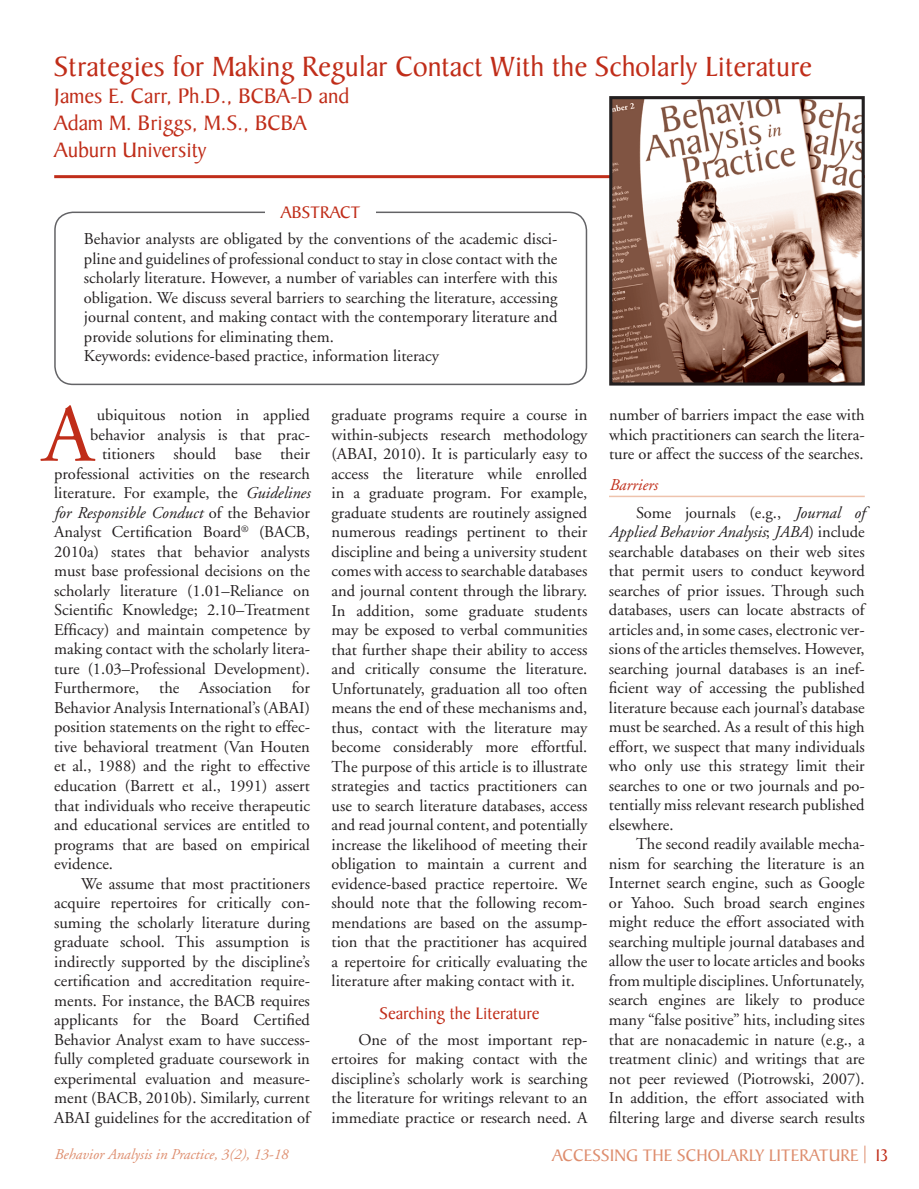
<style>
.page{position:relative;width:919px;height:1189px;background:#fff}
.page>*{position:absolute;margin:0;border:0;box-sizing:border-box;transform-origin:0 0}
.t1{font:82.05px "Adobe Garamond";color:#c02d19}
.t2{font:30px "Baker Signet";color:#c02d19}
.t3{font:22.5px/27px "Baker Signet";color:#c02d19}
.t4{font:18px "Baker Signet";color:#de8e6f}
.t5{font:18px "Baker Signet";color:#c02d19}
.t6{font:16.5px/19.5px "Adobe Garamond";color:#231f20;text-align:justify}
.t7{font:italic 16.5px "Adobe Garamond";color:#231f20}
.t8{font:italic 15px "Adobe Garamond";color:#de8e6f}
.s1{font-style:italic}
.s2{font-style:normal}
.s3{font-style:italic;color:#c02d19}
.s4{color:#c02d19}
</style>
<div class="page">
<svg style="left:864px;top:1145px;width:1px;height:18px"></svg>
<hr style="left:609px;top:495px;width:255px;height:2px;background:#eec3ad">
<hr style="left:54px;top:175px;width:810px;height:3px;background:#c02d19">
<div style="left:54px;top:211px;width:533px;height:174px;border:2px solid #636366;border-radius:18px"></div>
<div style="left:265px;top:209px;width:111px;height:7px;background:#fff"></div>
<img style="left:613px;top:100px;width:247px;height:281px">
<div style="left:609px;top:96px;width:255px;height:289px;border:3px solid #231f20"></div>
<h2 class="t2" style="left:54px;top:50px;width:759px">Strategies for Making Regular Contact With the Scholarly Literature</h2>
<h3 class="t3" style="left:54px;top:83px;width:296px">James E. Carr, Ph.D., BCBA-D and<br>Adam M. Briggs, M.S., BCBA<br>Auburn University</h3>
<p class="t5" style="left:281px;top:202px;width:81px">ABSTRACT</p>
<p class="t6" style="left:84px;top:229px;width:475px;text-align:left">Behavior analysts are obligated by the conventions of the academic disci&shy;pline and guidelines of professional conduct to stay in close contact with the scholarly literature. However, a number of variables can interfere with this obligation. We discuss several barriers to searching the literature, accessing journal content, and making contact with the contemporary literature and provide solutions for eliminating them.<br>Keywords: evidence-based practice, information literacy</p>
<h1 class="t1" style="left:43px;top:391px;width:53px">A</h1>
<p class="t6" style="left:97px;top:405px;width:215px">ubiquitous notion in applied</p>
<p class="t6" style="left:90px;top:425px;width:221px">behavior analysis is that prac-</p>
<p class="t6" style="left:102px;top:444px;width:209px">titioners should base their</p>
<p class="t6" style="left:54px;top:464px;width:257px">professional activities on the research</p>
<p class="t6" style="left:54px;top:484px;width:257px">literature. For example, the <span class="s1">Guidelines</span></p>
<p class="t7" style="left:54px;top:504px;width:257px">for Responsible Conduct <span class="s2">of the Behavior</span></p>
<p class="t6" style="left:54px;top:523px;width:257px">Analyst Certification Board<sup>®</sup> (BACB,</p>
<p class="t6" style="left:54px;top:542px;width:257px">2010a) states that behavior analysts</p>
<p class="t6" style="left:54px;top:561px;width:257px">must base professional decisions on the</p>
<p class="t6" style="left:54px;top:581px;width:257px">scholarly literature (1.01–Reliance on</p>
<p class="t6" style="left:54px;top:601px;width:257px">Scientific Knowledge; 2.10–Treatment</p>
<p class="t6" style="left:54px;top:620px;width:257px">Efficacy) and maintain competence by</p>
<p class="t6" style="left:54px;top:640px;width:257px">making contact with the scholarly litera-</p>
<p class="t6" style="left:54px;top:659px;width:257px">ture (1.03–Professional Development).</p>
<p class="t6" style="left:54px;top:679px;width:257px">Furthermore, the Association for</p>
<p class="t6" style="left:54px;top:698px;width:257px">Behavior Analysis International’s (ABAI)</p>
<p class="t6" style="left:54px;top:718px;width:257px">position statements on the right to effec-</p>
<p class="t6" style="left:54px;top:737px;width:257px">tive behavioral treatment (Van Houten</p>
<p class="t6" style="left:54px;top:757px;width:257px">et al., 1988) and the right to effective</p>
<p class="t6" style="left:54px;top:776px;width:257px">education (Barrett et al., 1991) assert</p>
<p class="t6" style="left:54px;top:796px;width:257px">that individuals who receive therapeutic</p>
<p class="t6" style="left:54px;top:815px;width:257px">and educational services are entitled to</p>
<p class="t6" style="left:54px;top:835px;width:257px">programs that are based on empirical</p>
<p class="t6" style="left:54px;top:854px;width:60px">evidence.</p>
<p class="t6" style="left:81px;top:874px;width:230px">We assume that most practitioners</p>
<p class="t6" style="left:54px;top:893px;width:257px">acquire repertoires for critically con-</p>
<p class="t6" style="left:54px;top:913px;width:257px">suming the scholarly literature during</p>
<p class="t6" style="left:54px;top:932px;width:257px">graduate school. This assumption is</p>
<p class="t6" style="left:54px;top:952px;width:257px">indirectly supported by the discipline’s</p>
<p class="t6" style="left:54px;top:971px;width:257px">certification and accreditation require-</p>
<p class="t6" style="left:54px;top:991px;width:257px">ments. For instance, the BACB requires</p>
<p class="t6" style="left:54px;top:1010px;width:257px">applicants for the Board Certified</p>
<p class="t6" style="left:54px;top:1030px;width:257px">Behavior Analyst exam to have success-</p>
<p class="t6" style="left:54px;top:1049px;width:257px">fully completed graduate coursework in</p>
<p class="t6" style="left:54px;top:1069px;width:257px">experimental evaluation and measure-</p>
<p class="t6" style="left:54px;top:1088px;width:257px">ment (BACB, 2010b). Similarly, current</p>
<p class="t6" style="left:54px;top:1108px;width:257px">ABAI guidelines for the accreditation of</p>
<p class="t6" style="left:331px;top:406px;width:257px">graduate programs require a course in within-subjects research methodology (ABAI, 2010). It is particularly easy to access the literature while enrolled in a graduate program. For example, graduate students are routinely assigned numerous readings pertinent to their discipline and being a university student comes with access to searchable databases and journal content through the library.<br>In addition, some graduate students may be exposed to verbal communities that further shape their ability to access and critically consume the literature.<br>Unfortunately, graduation all too often means the end of these mechanisms and, thus, contact with the literature may become considerably more effortful.<br>The purpose of this article is to illustrate strategies and tactics practitioners can use to search literature databases, access and read journal content, and potentially increase the likelihood of meeting their obligation to maintain a current and evidence-based practice repertoire. We should note that the following recom&shy;mendations are based on the assump&shy;tion that the practitioner has acquired a repertoire for critically evaluating the literature after making contact with it.</p>
<p class="t5" style="left:379px;top:1003px;width:162px">Searching the Literature</p>
<p class="t6" style="left:331px;top:1030px;width:257px;text-indent:27px">One of the most important rep&shy;ertoires for making contact with the discipline’s scholarly work is searching the literature for writings relevant to an immediate practice or research need. A</p>
<p class="t6" style="left:609px;top:405px;width:257px">number of barriers impact the ease with which practitioners can search the litera&shy;ture or affect the success of the searches.</p>
<p class="t6" style="left:636px;top:471px;width:230px;line-height:28px;text-indent:-27px"><span class="s3">Barriers<br></span>Some journals (e.g., <span class="s1">Journal of</span></p>
<p class="t6" style="left:609px;top:522px;width:257px"><span class="s1">Applied Behavior Analysis</span>; <span class="s1">JABA</span>) include searchable databases on their web sites that permit users to conduct keyword searches of prior issues. Through such databases, users can locate abstracts of articles and, in some cases, electronic ver&shy;sions of the articles themselves. However, searching journal databases is an inef&shy;ficient way of accessing the published literature because each journal’s database must be searched. As a result of this high effort, we suspect that many individuals who only use this strategy limit their searches to one or two journals and po&shy;tentially miss relevant research published elsewhere.</p>
<p class="t6" style="left:609px;top:834px;width:257px;text-indent:27px">The second readily available mecha&shy;nism for searching the literature is an Internet search engine, such as Google or Yahoo. Such broad search engines might reduce the effort associated with searching multiple journal databases and allow the user to locate articles and books from multiple disciplines. Unfortunately, search engines are likely to produce many “false positive” hits, including sites that are nonacademic in nature (e.g., a treatment clinic) and writings that are not peer reviewed (Piotrowski, 2007).<br>In addition, the effort associated with filtering large and diverse search results</p>
<p class="t8" style="left:54px;top:1145px;width:235px">Behavior Analysis in Practice, 3(2), 13-18</p>
<p class="t4" style="left:552px;top:1145px;width:337px">ACCESSING THE SCHOLARLY LITERATURE <span class="s4">13</span></p>
</div>
